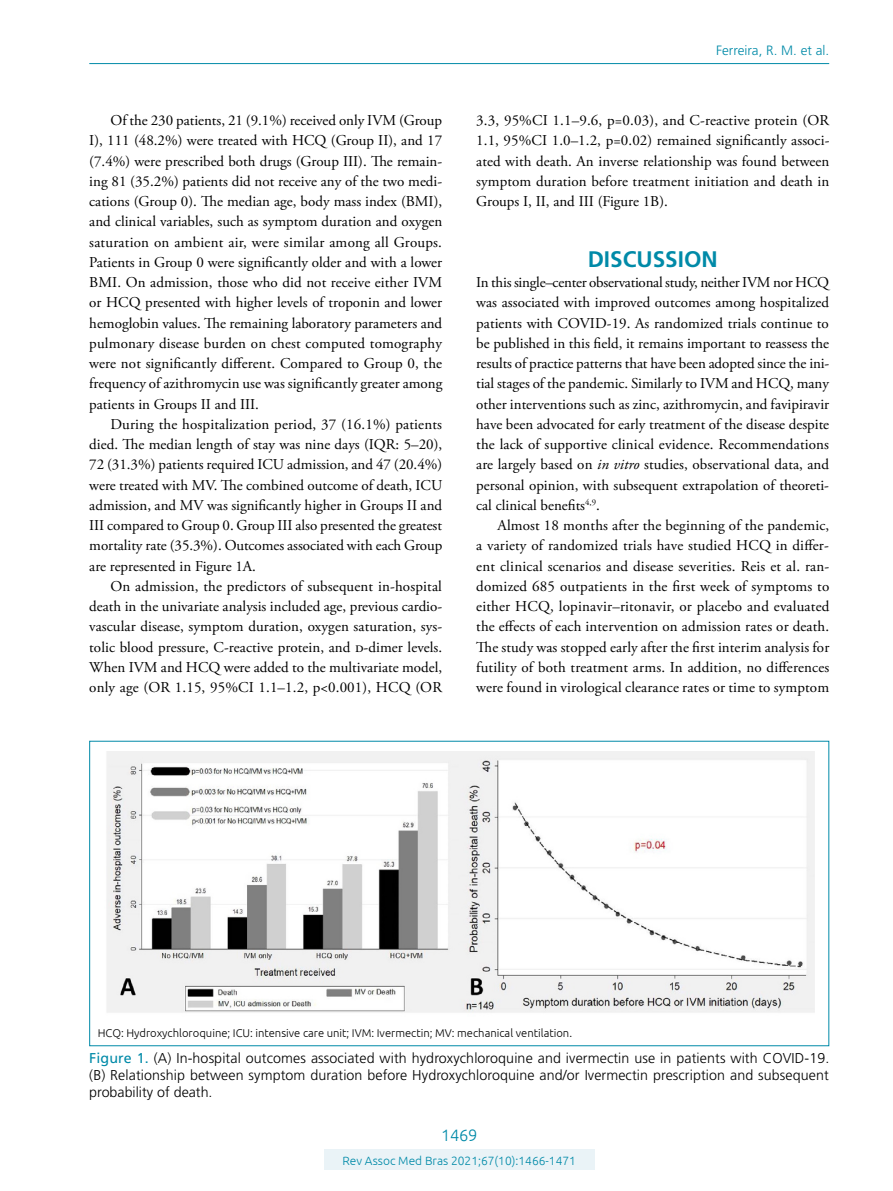
<style>
.page{position:relative;width:893px;height:1191px;background:#fff}
.page>*{position:absolute;margin:0;border:0;box-sizing:border-box;transform-origin:0 0}
.t1{font:700 22.5px "Frutiger LT Std";color:#008aa8}
.t2{font:300 16.5px "Ubuntu";color:#008aa8}
.t3{font:15px/20.2px "Adobe Garamond Pro";color:#000;text-align:justify}
.t4{font:300 14.25px/17.1px "Frutiger LT Std";letter-spacing:.005em;color:#000;text-align:justify}
.t5{font:300 13.5px "Frutiger LT Std";color:#008aa8}
.t6{font:300 12px "Ubuntu";color:#008aa8}
.t7{font:300 11.25px "Ubuntu";color:#000}
.s1{font-style:italic}
.s2{font-weight:400;color:#008aa8}
</style>
<div class="page">
<hr style="left:89px;top:63px;width:740px;height:1px;background:#008aa8">
<div style="left:324px;top:1149px;width:270px;height:21px;background:#eaf3f7"></div>
<img style="left:106px;top:752px;width:708px;height:261px">
<p class="t3" style="left:89px;top:111px;width:355px;text-indent:21px">Of the 230 patients, 21 (9.1%) received only IVM (Group I), 111 (48.2%) were treated with HCQ (Group II), and 17 (7.4%) were prescribed both drugs (Group III). The remain&shy;ing 81 (35.2%) patients did not receive any of the two medi&shy;cations (Group 0). The median age, body mass index (BMI), and clinical variables, such as symptom duration and oxygen saturation on ambient air, were similar among all Groups.<br>Patients in Group 0 were significantly older and with a lower BMI. On admission, those who did not receive either IVM or HCQ presented with higher levels of troponin and lower hemoglobin values. The remaining laboratory parameters and pulmonary disease burden on chest computed tomography were not significantly different. Compared to Group 0, the frequency of azithromycin use was significantly greater among patients in Groups II and III.</p>
<p class="t3" style="left:89px;top:414px;width:355px;text-indent:21px">During the hospitalization period, 37 (16.1%) patients died. The median length of stay was nine days (IQR: 5–20), 72 (31.3%) patients required ICU admission, and 47 (20.4%) were treated with MV. The combined outcome of death, ICU admission, and MV was significantly higher in Groups II and III compared to Group 0. Group III also presented the greatest mortality rate (35.3%). Outcomes associated with each Group are represented in Figure 1A.</p>
<p class="t3" style="left:89px;top:576px;width:354px;text-indent:21px">On admission, the predictors of subsequent in-hospital death in the univariate analysis included age, previous cardio&shy;vascular disease, symptom duration, oxygen saturation, sys&shy;tolic blood pressure, C-reactive protein, and d-dimer levels.<br>When IVM and HCQ were added to the multivariate model, only age (OR 1.15, 95%CI 1.1–1.2, p&lt;0.001), HCQ (OR</p>
<p class="t5" style="left:716px;top:42px;width:115px">Ferreira, R. M. et al.</p>
<p class="t3" style="left:476px;top:111px;width:355px">3.3, 95%CI 1.1–9.6, p=0.03), and C-reactive protein (OR 1.1, 95%CI 1.0–1.2, p=0.02) remained significantly associ&shy;ated with death. An inverse relationship was found between symptom duration before treatment initiation and death in Groups I, II, and III (Figure 1B).</p>
<h1 class="t1" style="left:588px;top:246px;width:132px">DISCUSSION</h1>
<p class="t3" style="left:476px;top:273px;width:355px">In this single–center observational study, neither IVM nor HCQ was associated with improved outcomes among hospitalized patients with COVID-19. As randomized trials continue to be published in this field, it remains important to reassess the results of practice patterns that have been adopted since the ini&shy;tial stages of the pandemic. Similarly to IVM and HCQ, many other interventions such as zinc, azithromycin, and favipiravir have been advocated for early treatment of the disease despite the lack of supportive clinical evidence. Recommendations are largely based on <span class="s1">in vitro</span> studies, observational data, and personal opinion, with subsequent extrapolation of theoreti&shy;cal clinical benefits<sup>4,9</sup>.</p>
<p class="t3" style="left:476px;top:516px;width:355px;text-indent:21px">Almost 18 months after the beginning of the pandemic, a variety of randomized trials have studied HCQ in differ&shy;ent clinical scenarios and disease severities. Reis et al. ran&shy;domized 685 outpatients in the first week of symptoms to either HCQ, lopinavir–ritonavir, or placebo and evaluated the effects of each intervention on admission rates or death.<br>The study was stopped early after the first interim analysis for futility of both treatment arms. In addition, no differences were found in virological clearance rates or time to symptom</p>
<p class="t7" style="left:98px;top:1025px;width:476px">HCQ: Hydroxychloroquine; ICU: intensive care unit; IVM: Ivermectin; MV: mechanical ventilation.</p>
<p class="t4" style="left:89px;top:1050px;width:742px"><span class="s2">Figure 1.</span> (A) In-hospital outcomes associated with hydroxychloroquine and ivermectin use in patients with COVID-19. (B) Relationship between symptom duration before Hydroxychloroquine and/or Ivermectin prescription and subsequent probability of death.</p>
<p class="t2" style="left:441px;top:1125px;width:38px">1469</p>
<p class="t6" style="left:342px;top:1153px;width:235px">Rev Assoc Med Bras 2021;67(10):1466-1471</p>
</div>
